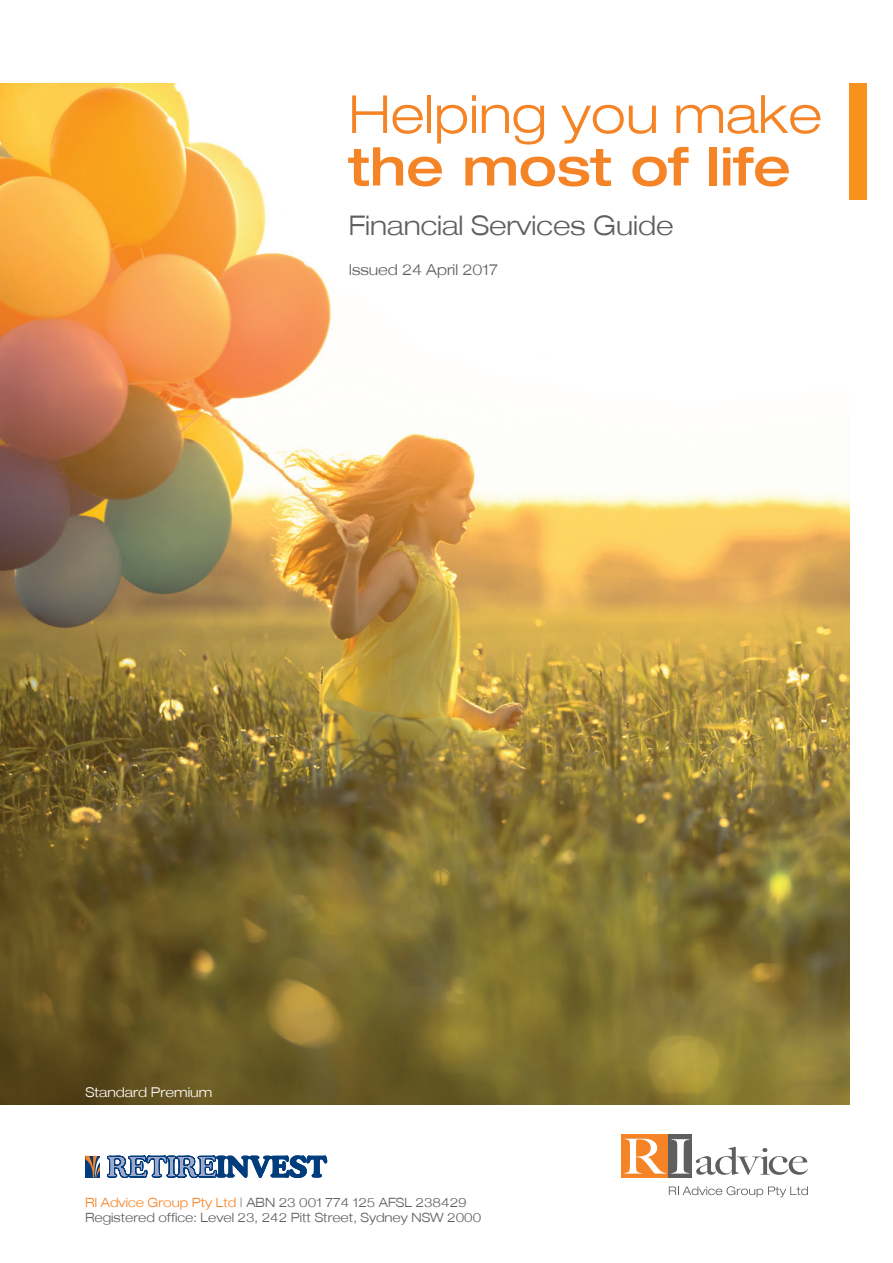
<style>
.page{position:relative;width:893px;height:1263px;background:#fff}
.page>*{position:absolute;margin:0;border:0;box-sizing:border-box;transform-origin:0 0}
.Cover{font:300 expanded 52.5px/52.5px "Helvetica Neue LT";color:#f58427}
.Cover_Subtitle{font:300 expanded 27px "Helvetica Neue LT";color:#5f5f62}
.Body{font:300 expanded 15px "Helvetica Neue LT";color:#5f5f62}
.Disclaimer-White{font:300 expanded 13.5px "Helvetica Neue LT";color:#fff}
.Disclaimer{font:300 expanded 12.75px "Helvetica Neue LT";color:#5f5f62}
.s1{font-weight:500}
.s2{color:#f58427}
</style>
<div class="page">
<img style="left:0;top:83px;width:849px;height:1021px">
<div style="left:849px;top:83px;width:17px;height:117px;background:#f7931d"></div>
<svg style="left:696px;top:1147px;width:112px;height:28px"></svg>
<svg style="left:622px;top:1134px;width:47px;height:43px"></svg>
<div style="left:669px;top:1134px;width:23px;height:43px;background:#5f5f62"></div>
<svg style="left:624px;top:1139px;width:65px;height:34px"></svg>
<svg style="left:669px;top:1186px;width:139px;height:11px"></svg>
<svg style="left:107px;top:1155px;width:220px;height:23px"></svg>
<svg style="left:85px;top:1156px;width:15px;height:21px"></svg>
<p class="Cover" style="left:349px;top:87px;width:475px">Helping you make <span class="s1">the most of life</span></p>
<p class="Cover_Subtitle" style="left:349px;top:209px;width:326px">Financial Services Guide</p>
<p class="Body" style="left:349px;top:260px;width:151px">Issued 24 April 2017</p>
<p class="Disclaimer-White" style="left:85px;top:1084px;width:128px">Standard Premium</p>
<p class="Disclaimer" style="left:85px;top:1195px;width:383px"><span class="s2">RI Advice Group Pty Ltd</span> | ABN 23 001 774 125 AFSL 238429</p>
<p class="Disclaimer" style="left:85px;top:1210px;width:398px">Registered office: Level 23, 242 Pitt Street, Sydney NSW 2000</p>
</div>
